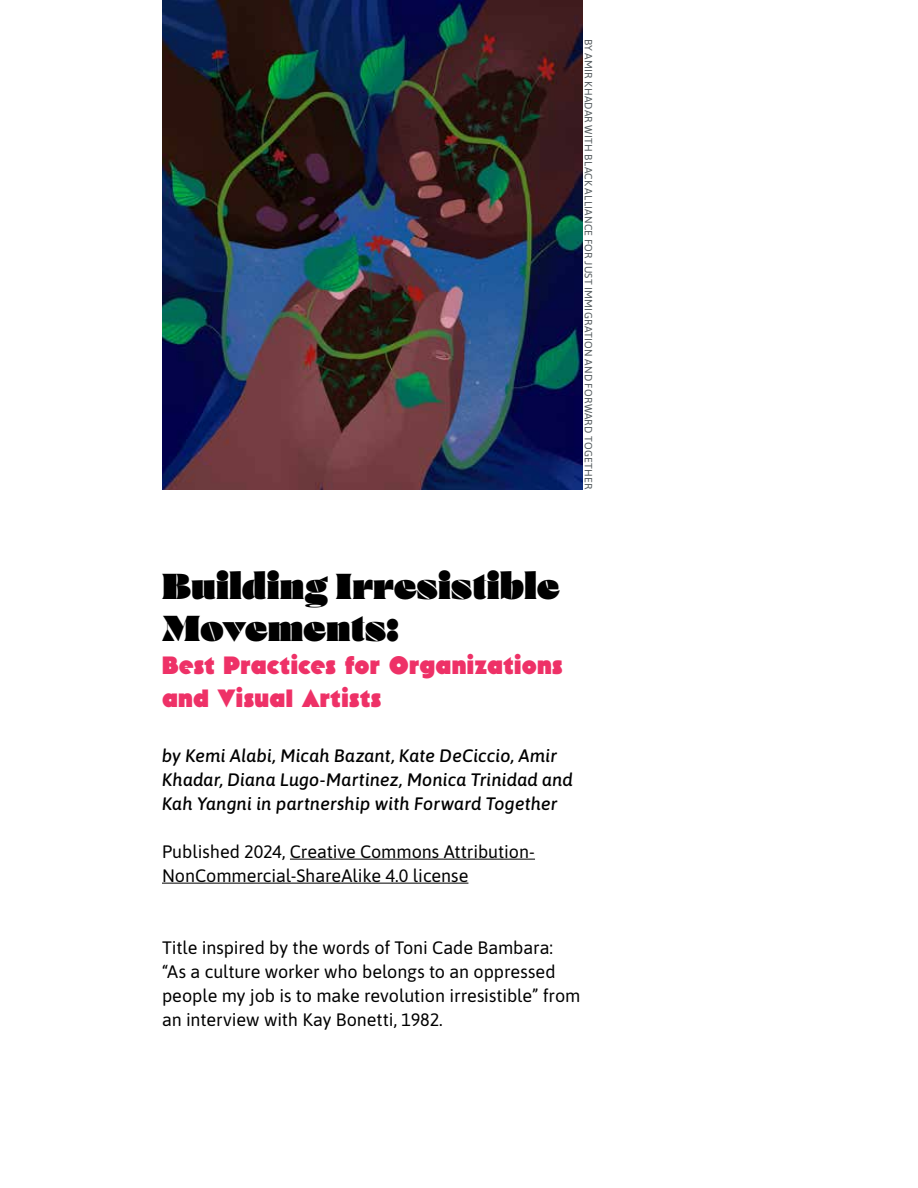
<style>
.page{position:relative;width:918px;height:1188px;background:#fff}
.page>*{position:absolute;margin:0;border:0;box-sizing:border-box;transform-origin:0 0}
.t1{font:36px/42px "Courage";letter-spacing:.015em;color:#000}
.t2{font:900 27px/33px "Arbotek";letter-spacing:.01em;color:#ee3167}
.t3{font:18px/24px "Asap";letter-spacing:-.005em;color:#000}
.t4{font:italic 500 18px/24px "Asap";letter-spacing:.01em;color:#000}
.t5{font:10.5px "Asap";letter-spacing:.025em;color:#545b5e}
</style>
<div class="page">
<hr style="left:290px;top:859px;width:245px;height:1px;background:#000">
<hr style="left:162px;top:883px;width:306px;height:1px;background:#000">
<img style="left:162px;top:0;width:420px;height:489px">
<p class="t5" style="left:596px;top:39px;width:452px;rotate:90deg">BY AMIR KHADAR WITH BLACK ALLIANCE FOR JUST IMMIGRATION AND FORWARD TOGETHER</p>
<h1 class="t1" style="left:162px;top:567px;width:399px">Building Irresistible<br>Movements:</h1>
<h2 class="t2" style="left:162px;top:649px;width:402px">Best Practices for Organizations and Visual Artists</h2>
<p class="t4" style="left:162px;top:743px;width:412px">by Kemi Alabi, Micah Bazant, Kate DeCiccio, Amir<br>Khadar, Diana Lugo-Martinez, Monica Trinidad and<br>Kah Yangni in partnership with Forward Together</p>
<p class="t3" style="left:162px;top:839px;width:375px">Published 2024, Creative Commons Attribution-<br>NonCommercial-ShareAlike 4.0 license</p>
<p class="t3" style="left:162px;top:935px;width:420px">Title inspired by the words of Toni Cade Bambara: “As a culture worker who belongs to an oppressed people my job is to make revolution irresistible” from an interview with Kay Bonetti, 1982.</p>
</div>
